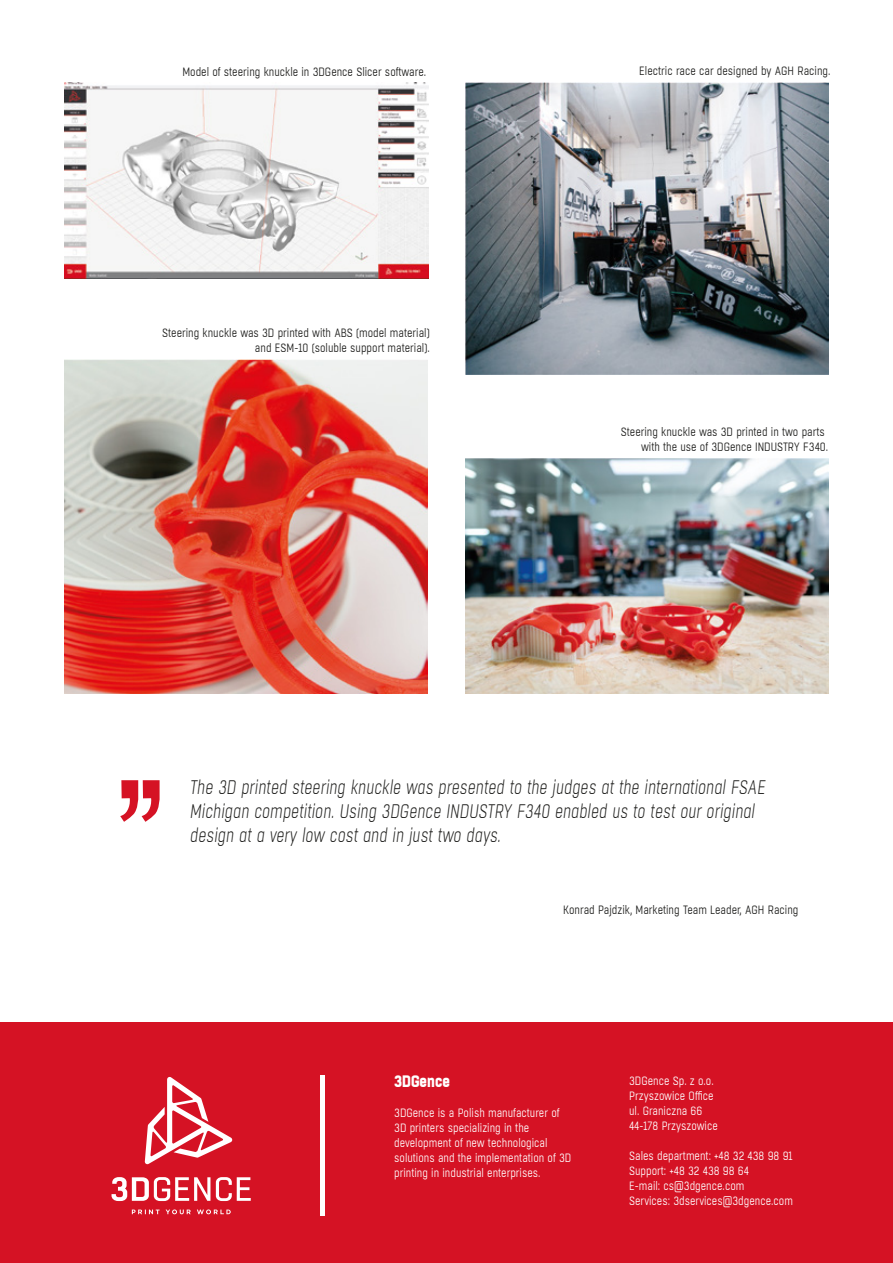
<style>
.page{position:relative;width:893px;height:1263px;background:#fff}
.page>*{position:absolute;margin:0;border:0;box-sizing:border-box;transform-origin:0 0}
.t1{font:italic 300 19.5px/24px "Boxed";color:#1d1d1b;scale:.82 1}
.t2{font:800 16.5px "Boxed";color:#fff;scale:.86 1}
.t3{font:12px/15px "Boxed";color:#fff;scale:.82 1}
.t4{font:12px/15px "Boxed";color:#1d1d1b;text-align:right;scale:.82 1}
</style>
<div class="page">
<img style="left:64px;top:360px;width:363px;height:333px">
<svg style="left:120px;top:780px;width:40px;height:42px"></svg>
<div style="left:464px;top:457px;width:377px;height:57px;background:linear-gradient(to bottom,#fff,#fff)"></div>
<img style="left:65px;top:82px;width:363px;height:197px">
<img style="left:465px;top:459px;width:364px;height:234px">
<div style="left:0;top:1022px;width:893px;height:241px;background:#d51224"></div>
<svg style="left:112px;top:1177px;width:139px;height:37px"></svg>
<svg style="left:145px;top:1077px;width:87px;height:87px"></svg>
<hr style="left:320px;top:1076px;width:4px;height:140px;background:#fff">
<img style="left:465px;top:82px;width:363px;height:292px">
<p class="t4" style="left:182px;top:64px;width:299px">Model of steering knuckle in 3DGence Slicer software.</p>
<p class="t4" style="left:162px;top:326px;width:328px">Steering knuckle was 3D printed with ABS (model material) and ESM-10 (soluble support material).</p>
<p class="t4" style="left:639px;top:63px;width:235px">Electric race car designed by AGH Racing.</p>
<p class="t4" style="left:621px;top:425px;width:254px">Steering knuckle was 3D printed in two parts with the use of 3DGence INDUSTRY F340.</p>
<h1 class="t1" style="left:190px;top:775px;width:704px">The 3D printed steering knuckle was presented to the judges at the international FSAE<br>Michigan competition. Using 3DGence INDUSTRY F340 enabled us to test our original design at a very low cost and in just two days.</h1>
<p class="t4" style="left:563px;top:902px;width:288px">Konrad Pajdzik, Marketing Team Leader, AGH Racing</p>
<h2 class="t2" style="left:394px;top:1070px;width:66px">3DGence</h2>
<p class="t3" style="left:394px;top:1106px;width:217px">3DGence is a Polish manufacturer of 3D printers specializing in the development of new technological solutions and the implementation of 3D printing in industrial enterprises.</p>
<p class="t3" style="left:629px;top:1074px;width:110px">3DGence Sp. z o.o.<br>Przyszowice Office ul. Graniczna 66<br>44-178 Przyszowice</p>
<p class="t3" style="left:629px;top:1149px;width:201px">Sales department: +48 32 438 98 91<br>Support: +48 32 438 98 64<br>E-mail: cs@3dgence.com<br>Services: 3dservices@3dgence.com</p>
</div>
